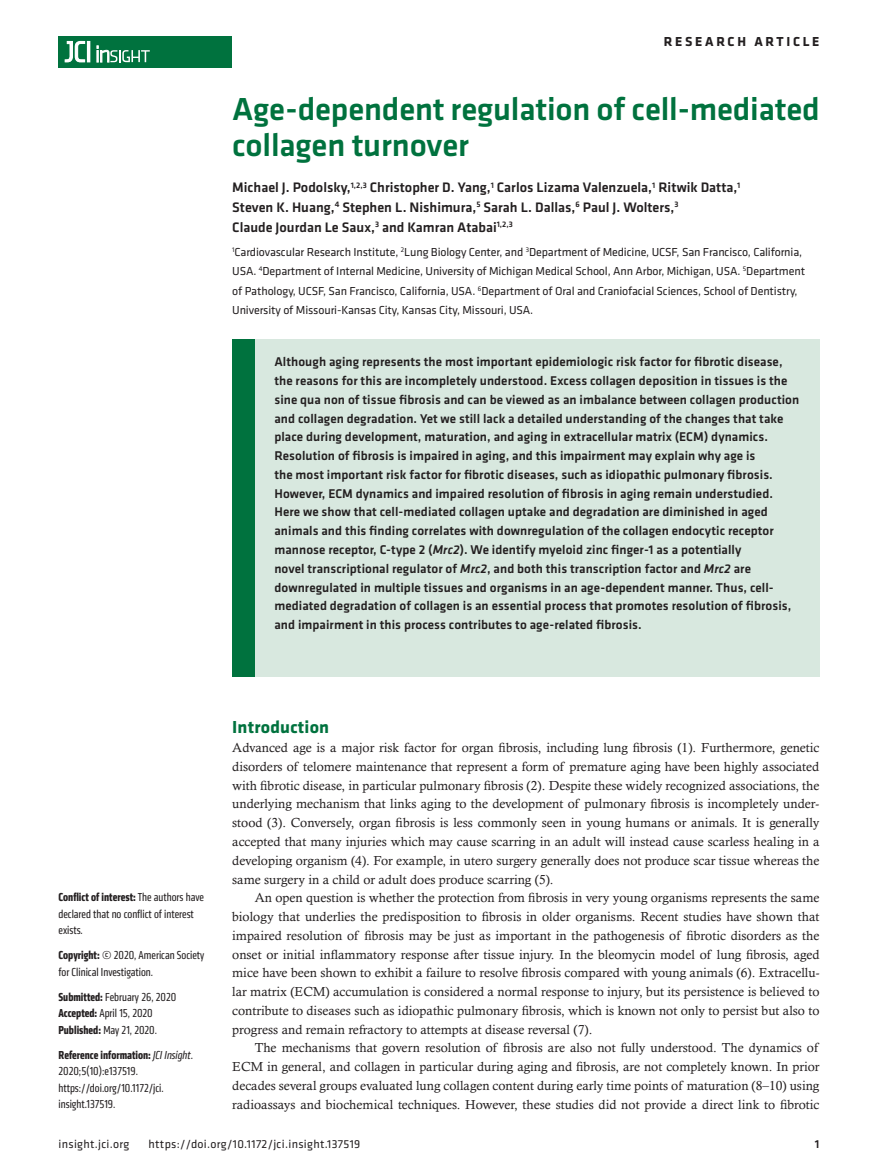
<style>
.page{position:relative;width:878px;height:1175px;background:#fff}
.page>*{position:absolute;margin:0;border:0;box-sizing:border-box;transform-origin:0 0}
.t1{font:500 33px/36px "Klavika Basic";letter-spacing:-.005em;color:#00723e}
.t2{font:700 18px "Klavika";letter-spacing:.01em;color:#00723e}
.t3{font:500 14.25px/19.5px "Klavika Basic";color:#231f20}
.t4{font:700 13.5px "Klavika Basic";letter-spacing:.2em;color:#231f20}
.t5{font:13.2px/18.8px "Calisto MT Std";color:#231f20;text-align:justify}
.t6{font:500 13.2px/18.8px "Klavika Basic";letter-spacing:.005em;color:#231f20}
.t7{font:12px/19.5px "Klavika";letter-spacing:-.01em;color:#231f20}
.t8{font:condensed 12px/16.5px "Klavika";color:#231f20}
.t9{font:12px "Klavika Basic";letter-spacing:.025em;color:#231f20}
.t10{font:500 12px "Klavika Basic";color:#231f20}
.s1{font-style:italic}
.s2{font-weight:700}
</style>
<div class="page">
<div style="left:59px;top:36px;width:173px;height:31px;background:#00723e"></div>
<hr style="left:87px;top:41px;width:3px;height:21px;background:#fff">
<svg style="left:64px;top:41px;width:21px;height:22px"></svg>
<svg style="left:97px;top:46px;width:53px;height:16px"></svg>
<div style="left:232px;top:339px;width:587px;height:338px;background:#d8e8df"></div>
<div style="left:232px;top:339px;width:22px;height:338px;background:#00723e"></div>
<p class="t4" style="left:663px;top:32px;width:157px">RESEARCH ARTICLE</p>
<h1 class="t1" style="left:232px;top:91px;width:589px">Age-dependent regulation of cell-mediated collagen turnover</h1>
<p class="t3" style="left:232px;top:178px;width:509px">Michael J. Podolsky,<sup>1,2,3</sup> Christopher D. Yang,<sup>1</sup> Carlos Lizama Valenzuela,<sup>1</sup> Ritwik Datta,<sup>1<br></sup>Steven K. Huang,<sup>4</sup> Stephen L. Nishimura,<sup>5</sup> Sarah L. Dallas,<sup>6</sup> Paul J. Wolters,<sup>3<br></sup>Claude Jourdan Le Saux,<sup>3</sup> and Kamran Atabai<sup>1,2,3</sup></p>
<p class="t7" style="left:232px;top:241px;width:574px"><sup>1</sup>Cardiovascular Research Institute, <sup>2</sup>Lung Biology Center, and <sup>3</sup>Department of Medicine, UCSF, San Francisco, California, USA. <sup>4</sup>Department of Internal Medicine, University of Michigan Medical School, Ann Arbor, Michigan, USA. <sup>5</sup>Department of Pathology, UCSF, San Francisco, California, USA. <sup>6</sup>Department of Oral and Craniofacial Sciences, School of Dentistry, University of Missouri-Kansas City, Kansas City, Missouri, USA.</p>
<p class="t6" style="left:274px;top:352px;width:526px">Although aging represents the most important epidemiologic risk factor for fibrotic disease, the reasons for this are incompletely understood. Excess collagen deposition in tissues is the sine qua non of tissue fibrosis and can be viewed as an imbalance between collagen production and collagen degradation. Yet we still lack a detailed understanding of the changes that take place during development, maturation, and aging in extracellular matrix (ECM) dynamics.<br>Resolution of fibrosis is impaired in aging, and this impairment may explain why age is<br>the most important risk factor for fibrotic diseases, such as idiopathic pulmonary fibrosis.<br>However, ECM dynamics and impaired resolution of fibrosis in aging remain understudied.<br>Here we show that cell-mediated collagen uptake and degradation are diminished in aged animals and this finding correlates with downregulation of the collagen endocytic receptor mannose receptor, C-type 2 (<span class="s1">Mrc2</span>). We identify myeloid zinc finger-1 as a potentially<br>novel transcriptional regulator of <span class="s1">Mrc2</span>, and both this transcription factor and <span class="s1">Mrc2</span> are downregulated in multiple tissues and organisms in an age-dependent manner. Thus, cell&shy;mediated degradation of collagen is an essential process that promotes resolution of fibrosis, and impairment in this process contributes to age-related fibrosis.</p>
<p class="t8" style="left:59px;top:889px;width:147px"><span class="s2">Conflict of interest:</span> The authors have declared that no conflict of interest exists.</p>
<p class="t8" style="left:59px;top:947px;width:147px"><span class="s2">Copyright:</span> © 2020, American Society for Clinical Investigation.</p>
<p class="t8" style="left:59px;top:988px;width:119px"><span class="s2">Submitted:</span> February 26, 2020<br><span class="s2">Accepted:</span> April 15, 2020<br><span class="s2">Published:</span> May 21, 2020.</p>
<p class="t8" style="left:59px;top:1046px;width:136px"><span class="s2">Reference information:</span> <span class="s1">JCI Insight</span>.<br>2020;5(10):e137519. https://doi.org/10.1172/jci. insight.137519.</p>
<h2 class="t2" style="left:232px;top:714px;width:98px">Introduction</h2>
<p class="t5" style="left:232px;top:738px;width:588px">Advanced age is a major risk factor for organ fibrosis, including lung fibrosis (1). Furthermore, genetic disorders of telomere maintenance that represent a form of premature aging have been highly associated with fibrotic disease, in particular pulmonary fibrosis (2). Despite these widely recognized associations, the underlying mechanism that links aging to the development of pulmonary fibrosis is incompletely under&shy;stood (3). Conversely, organ fibrosis is less commonly seen in young humans or animals. It is generally accepted that many injuries which may cause scarring in an adult will instead cause scarless healing in a developing organism (4). For example, in utero surgery generally does not produce scar tissue whereas the same surgery in a child or adult does produce scarring (5).</p>
<p class="t5" style="left:232px;top:888px;width:588px;text-indent:22px">An open question is whether the protection from fibrosis in very young organisms represents the same biology that underlies the predisposition to fibrosis in older organisms. Recent studies have shown that impaired resolution of fibrosis may be just as important in the pathogenesis of fibrotic disorders as the onset or initial inflammatory response after tissue injury. In the bleomycin model of lung fibrosis, aged mice have been shown to exhibit a failure to resolve fibrosis compared with young animals (6). Extracellu&shy;lar matrix (ECM) accumulation is considered a normal response to injury, but its persistence is believed to contribute to diseases such as idiopathic pulmonary fibrosis, which is known not only to persist but also to progress and remain refractory to attempts at disease reversal (7).</p>
<p class="t5" style="left:232px;top:1038px;width:588px;text-indent:22px">The mechanisms that govern resolution of fibrosis are also not fully understood. The dynamics of ECM in general, and collagen in particular during aging and fibrosis, are not completely known. In prior decades several groups evaluated lung collagen content during early time points of maturation (8–10) using radioassays and biochemical techniques. However, these studies did not provide a direct link to fibrotic</p>
<p class="t9" style="left:58px;top:1135px;width:72px">insight.jci.org</p>
<p class="t9" style="left:148px;top:1135px;width:213px">https://doi.org/10.1172/jci.insight.137519</p>
<p class="t10" style="left:814px;top:1135px;width:6px">1</p>
</div>
